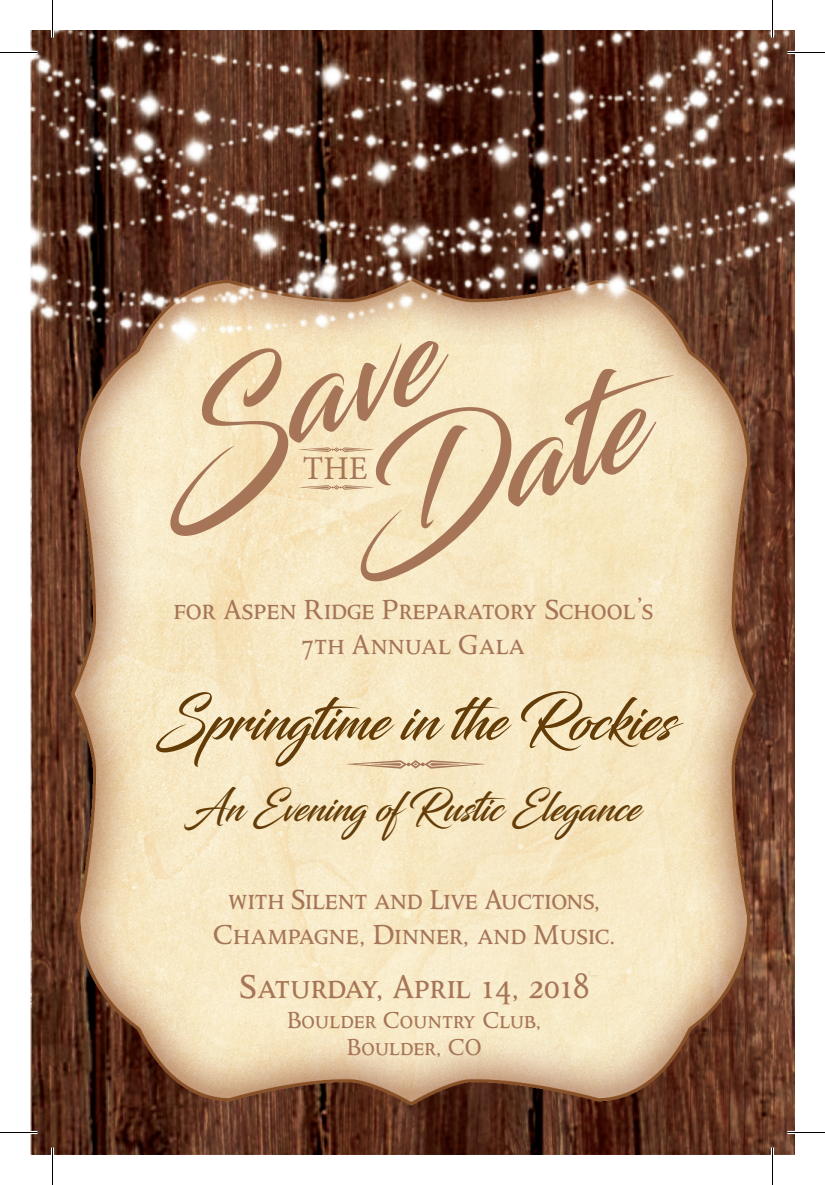
<style>
.page{position:relative;width:825px;height:1185px;background:#fff}
.page>*{position:absolute;margin:0;border:0;box-sizing:border-box;transform-origin:0 0}
.t1{font:138.25px "Blacksword";color:#a67557}
.t2{font:58px "Blacksword";color:#643c07;scale:.91 1}
.t3{font:40.75px "Blacksword";color:#643c07;scale:.91 1}
.t4{font:37.5px "Octavian MT SC";color:#a67557}
.t5{font:33.25px "Minion Pro";color:#a67557}
.t6{font:31.25px/35px "Octavian MT SC";color:#a67557;text-align:center}
.t7{font:26.25px "Octavian MT SC";color:#a67557}
</style>
<div class="page">
<img style="left:30px;top:30px;width:765px;height:1125px">
<hr style="left:0;top:51px;width:38px;height:3px;background:#fff">
<hr style="left:788px;top:51px;width:37px;height:3px;background:#fff">
<hr style="left:0;top:1131px;width:38px;height:3px;background:#fff">
<hr style="left:788px;top:1131px;width:37px;height:3px;background:#fff">
<hr style="left:51px;top:0;width:3px;height:38px;background:#fff">
<hr style="left:51px;top:1148px;width:3px;height:37px;background:#fff">
<hr style="left:771px;top:0;width:3px;height:38px;background:#fff">
<hr style="left:771px;top:1148px;width:3px;height:37px;background:#fff">
<hr style="left:0;top:52px;width:38px;height:1px;background:#000">
<hr style="left:788px;top:52px;width:37px;height:1px;background:#000">
<hr style="left:0;top:1132px;width:38px;height:1px;background:#000">
<hr style="left:788px;top:1132px;width:37px;height:1px;background:#000">
<hr style="left:52px;top:0;width:1px;height:38px;background:#000">
<hr style="left:52px;top:1148px;width:1px;height:37px;background:#000">
<hr style="left:772px;top:0;width:1px;height:38px;background:#000">
<hr style="left:772px;top:1148px;width:1px;height:37px;background:#000">
<svg style="left:126px;top:344px;width:199px;height:197px;background:#f5e5c0"></svg>
<svg style="left:347px;top:760px;width:138px;height:9px"></svg>
<svg style="left:275px;top:336px;width:185px;height:116px;background:#f7e7c2"></svg>
<svg style="left:299px;top:485px;width:75px;height:5px"></svg>
<p class="t1" style="left:317px;top:436px;width:314px;rotate:-18deg">Date</p>
<p class="t5" style="left:303px;top:446px;width:66px">THE</p>
<p class="t6" style="left:174px;top:592px;width:481px">for Aspen Ridge Preparatory School’s<br>7th Annual Gala</p>
<p class="t2" style="left:156px;top:686px;width:571px">Springtime in the Rockies</p>
<p class="t3" style="left:190px;top:784px;width:496px">An Evening ofRustic Elegance</p>
<p class="t6" style="left:213px;top:882px;width:404px">with Silent and Live Auctions,<br>Champagne, Dinner, and Music.</p>
<p class="t4" style="left:240px;top:967px;width:351px">Saturday, April 14, 2018</p>
<p class="t7" style="left:287px;top:1006px;width:256px">Boulder Country Club,</p>
<p class="t7" style="left:347px;top:1033px;width:136px">Boulder, CO</p>
</div>
